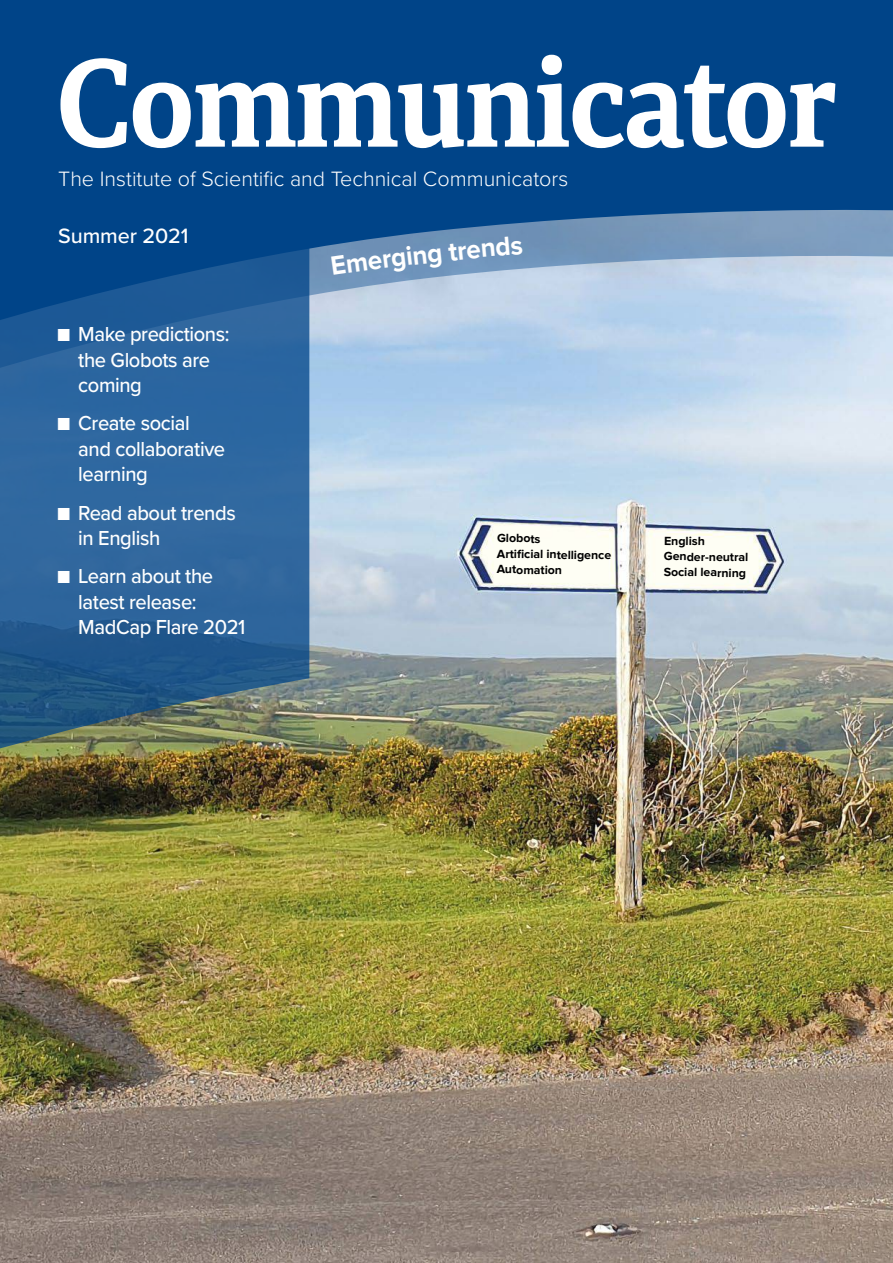
<style>
.page{position:relative;width:893px;height:1263px;background:#fff}
.page>*{position:absolute;margin:0;border:0;box-sizing:border-box;transform-origin:0 0}
.t1{font:700 120px "Portada";letter-spacing:-.02em;color:#fff;scale:.96 1}
.t2{font:700 27.45px "Proxima Nova";color:#fff;scale:.95 1}
.t3{font:300 21.6px "Proxima Nova";color:#fff}
.t4{font:500 21.6px "Proxima Nova";letter-spacing:-.005em;color:#fff}
.t5{font:500 21px/25.5px "Proxima Nova";letter-spacing:-.02em;color:#fff;scale:.96 1}
.Body_Copy{font:700 12.3px "Proxima Nova";color:#000}
</style>
<div class="page">
<img style="left:0;top:372px;width:893px;height:891px">
<svg style="left:309px;top:324px;width:584px;height:48px;background:#b7d1eb"></svg>
<svg style="left:0;top:324px;width:309px;height:428px;background:#326693"></svg>
<svg style="left:0;top:0;width:893px;height:324px;background:#215c98"></svg>
<svg style="left:331px;top:255px;width:36px;height:20px"></svg>
<svg style="left:482px;top:237px;width:41px;height:20px"></svg>
<p class="t1" style="left:56px;top:16px;width:817px">Communicator</p>
<p class="t3" style="left:58px;top:163px;width:512px">The Institute of Scientific and Technical Communicators</p>
<p class="t4" style="left:58px;top:220px;width:132px">Summer 2021</p>
<p class="t5" style="left:78px;top:320px;width:159px;text-indent:-21px">■ Make predictions: the Globots are coming</p>
<p class="t5" style="left:78px;top:410px;width:155px;text-indent:-21px">■ Create social and collaborative learning</p>
<p class="t5" style="left:78px;top:499px;width:166px;text-indent:-21px">■ Read about trends in English</p>
<p class="t5" style="left:78px;top:563px;width:176px;text-indent:-21px">■ Learn about the latest release:<br>MadCap Flare 2021</p>
<h2 class="t2" style="left:366px;top:245px;width:49px;rotate:-7deg">ergi</h2>
<h2 class="t2" style="left:411px;top:240px;width:74px;rotate:-6deg">ng tre</h2>
<p class="Body_Copy" style="left:497px;top:531px;width:45px;rotate:1deg">Globots</p>
<p class="Body_Copy" style="left:497px;top:546px;width:116px;rotate:1deg">Artifi cial intelligence</p>
<p class="Body_Copy" style="left:497px;top:562px;width:67px;rotate:1deg">Automation</p>
<p class="Body_Copy" style="left:664px;top:533px;width:42px;rotate:1deg">English</p>
<p class="Body_Copy" style="left:664px;top:549px;width:86px;rotate:1deg">Gender-neutral</p>
<p class="Body_Copy" style="left:664px;top:564px;width:84px;rotate:1deg">Social learning</p>
</div>
